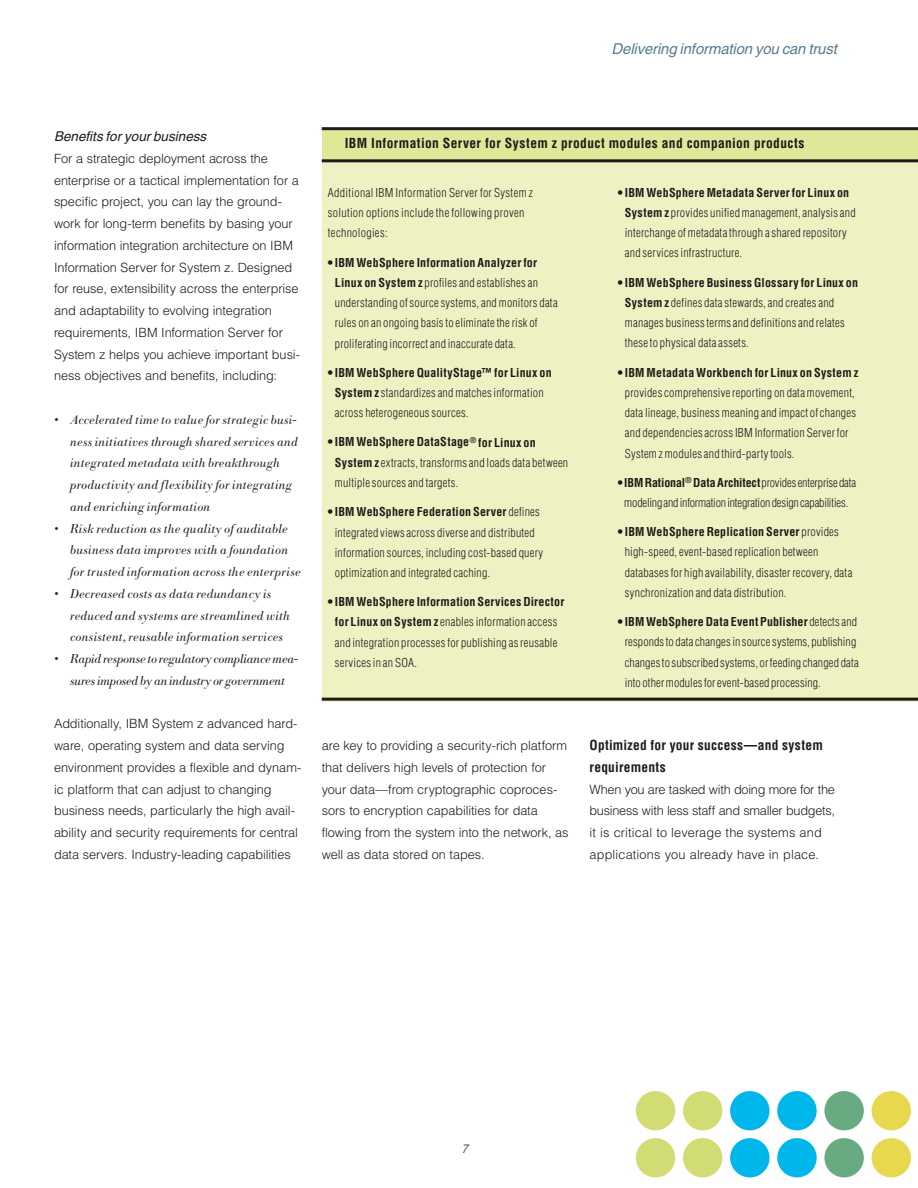
<style>
.page{position:relative;width:918px;height:1188px;background:#fff}
.page>*{position:absolute;margin:0;border:0;box-sizing:border-box;transform-origin:0 0}
.t1{font:italic 15px "Helvetica";letter-spacing:-.01em;color:#577c93}
.t2{font:700 condensed 13.5px/21.8px "Helvetica";letter-spacing:.025em;color:#1c1c1a}
.t3{font:italic 13.5px "Helvetica";color:#1c1c1a}
.t4{font:300 12.75px/21.8px "Helvetica";letter-spacing:-.01em;color:#1c1c1a}
.t5{font:italic 300 12.75px/21.8px "Bodoni BE";letter-spacing:.02em;color:#1c1c1a}
.t6{font:italic 300 12.75px/21.8px "Bodoni BE";letter-spacing:-.01em;color:#1c1c1a;text-align:center}
.t7{font:300 condensed 12px/20.2px "Helvetica";letter-spacing:.02em;color:#1c1c1a}
.t8{font:300 condensed 12px/20.2px "Helvetica";letter-spacing:-.01em;color:#1c1c1a;text-align:center}
.s1{font-weight:700}
</style>
<div class="page">
<div style="left:322px;top:129px;width:596px;height:31px;background:#e0e799"></div>
<div style="left:322px;top:162px;width:596px;height:540px;background:#eef2c2"></div>
<hr style="left:322px;top:127px;width:596px;height:3px;background:#1c1c1a">
<hr style="left:322px;top:159px;width:596px;height:3px;background:#1c1c1a">
<hr style="left:322px;top:698px;width:596px;height:3px;background:#1c1c1a">
<div style="left:777px;top:1091px;width:40px;height:39px;background:#00b7ec;border-radius:50%"></div>
<div style="left:824px;top:1091px;width:40px;height:39px;background:#68ab81;border-radius:50%"></div>
<div style="left:872px;top:1091px;width:39px;height:39px;background:#e8d84e;border-radius:50%"></div>
<div style="left:777px;top:1138px;width:40px;height:39px;background:#00b7ec;border-radius:50%"></div>
<div style="left:824px;top:1138px;width:40px;height:39px;background:#68ab81;border-radius:50%"></div>
<div style="left:872px;top:1138px;width:39px;height:39px;background:#e8d84e;border-radius:50%"></div>
<div style="left:683px;top:1091px;width:39px;height:39px;background:#d1dd74;border-radius:50%"></div>
<div style="left:730px;top:1091px;width:40px;height:39px;background:#00b7ec;border-radius:50%"></div>
<div style="left:636px;top:1091px;width:39px;height:39px;background:#d1dd74;border-radius:50%"></div>
<div style="left:683px;top:1138px;width:39px;height:39px;background:#d1dd74;border-radius:50%"></div>
<div style="left:730px;top:1138px;width:40px;height:39px;background:#00b7ec;border-radius:50%"></div>
<div style="left:636px;top:1138px;width:39px;height:39px;background:#d1dd74;border-radius:50%"></div>
<p class="t1" style="left:612px;top:40px;width:227px">Delivering information you can trust</p>
<p class="t3" style="left:54px;top:128px;width:154px">Benefits for your business</p>
<p class="t4" style="left:54px;top:147px;width:247px">For a strategic deployment across the enterprise or a tactical implementation for a specific project, you can lay the ground&shy;work for long-term benefits by basing your information integration architecture on IBM Information Server for System z. Designed for reuse, extensibility across the enterprise and adaptability to evolving integration requirements, IBM Information Server for System z helps you achieve important busi&shy;ness objectives and benefits, including:</p>
<p class="t5" style="left:70px;top:409px;width:229px;text-indent:-16px">• Accelerated time to value for strategic busi&shy;ness initiatives through shared services and integrated metadata with breakthrough productivity and flexibility for integrating and enriching information</p>
<p class="t5" style="left:70px;top:518px;width:232px;text-indent:-16px">• Risk reduction as the quality of auditable business data improves with a foundation for trusted information across the enterprise</p>
<p class="t5" style="left:70px;top:583px;width:221px;text-indent:-16px">• Decreased costs as data redundancy is reduced and systems are streamlined with consistent, reusable information services</p>
<p class="t6" style="left:54px;top:648px;width:245px">• Rapid response to regulatory compliancemea&shy;suresimposed by an industry or government</p>
<p class="t4" style="left:54px;top:712px;width:248px">Additionally, IBM System z advanced hard&shy;ware, operating system and data serving environment provides a flexible and dynam&shy;ic platform that can adjust to changing business needs, particularly the high avail&shy;ability and security requirements for central data servers. Industry-leading capabilities</p>
<p class="t2" style="left:345px;top:132px;width:461px">IBM Information Server for System z product modules and companion products</p>
<p class="t7" style="left:328px;top:182px;width:207px">Additional IBM Information Server for System z solution options include the following proven technologies:</p>
<p class="t7" style="left:335px;top:252px;width:224px;text-indent:-7px"><span class="s1">• IBM WebSphere Information Analyzer for Linux on System z</span> profiles and establishes an understanding of source systems, and monitors data rules on an ongoing basis to eliminate the risk of proliferating incorrect and inaccurate data.</p>
<p class="t7" style="left:335px;top:362px;width:218px;text-indent:-7px"><span class="s1">• IBM WebSphere QualityStage™ for Linux on<br>System z</span> standardizes and matches information across heterogeneous sources.</p>
<p class="t7" style="left:335px;top:432px;width:235px;text-indent:-7px"><span class="s1">• IBM WebSphere DataStage</span><sup>®</sup> <span class="s1">for Linux on<br>System z</span> extracts, transforms and loads data between multiple sources and targets.</p>
<p class="t7" style="left:335px;top:502px;width:210px;text-indent:-7px"><span class="s1">• IBM WebSphere Federation Server</span> defines integrated views across diverse and distributed information sources, including cost-based query optimization and integrated caching.</p>
<p class="t7" style="left:335px;top:592px;width:231px;text-indent:-7px"><span class="s1">• IBM WebSphere Information Services Director for Linux on System z</span> enables information access and integration processes for publishing as reusable services in an SOA.</p>
<p class="t7" style="left:625px;top:182px;width:232px;text-indent:-7px"><span class="s1">• IBM WebSphere Metadata Server for Linux on System z</span> provides unified management, analysis and interchange of metadata through a shared repository and services infrastructure.</p>
<p class="t7" style="left:625px;top:272px;width:235px;text-indent:-7px"><span class="s1">•IBM WebSphere Business Glossary for Linux on System z</span> defines data stewards, and creates and manages business terms and definitions and relates these to physical data assets.</p>
<p class="t7" style="left:625px;top:362px;width:235px;text-indent:-7px"><span class="s1">•IBM Metadata Workbench for Linux on System z </span>provides comprehensive reporting on data movement, data lineage, business meaning and impact of changes and dependencies across IBM Information Server for System z modules and third-party tools.</p>
<p class="t8" style="left:618px;top:472px;width:240px"><span class="s1">•IBM Rational</span><sup>®</sup> <span class="s1">Data Architect</span>providesenterprisedata modelingand informationintegrationdesigncapabilities.</p>
<p class="t7" style="left:625px;top:522px;width:229px;text-indent:-7px"><span class="s1">•IBM WebSphere Replication Server</span> provides high-speed, event-based replication between databases for high availability, disaster recovery, data synchronization and data distribution.</p>
<p class="t7" style="left:625px;top:612px;width:235px;text-indent:-7px"><span class="s1">•IBM WebSphere Data Event Publisher</span> detects and responds to data changes in source systems, publishing changes to subscribed systems, or feeding changed data into other modules for event-based processing.</p>
<p class="t4" style="left:322px;top:734px;width:248px">are key to providing a security-rich platform that delivers high levels of protection for your data—from cryptographic coproces&shy;sors to encryption capabilities for data flowing from the system into the network, as well as data stored on tapes.</p>
<h5 class="t2" style="left:590px;top:734px;width:235px">Optimized for your success—and system requirements</h5>
<p class="t4" style="left:590px;top:778px;width:247px">When you are tasked with doing more for the business with less staff and smaller budgets, it is critical to leverage the systems and applications you already have in place.</p>
</div>
